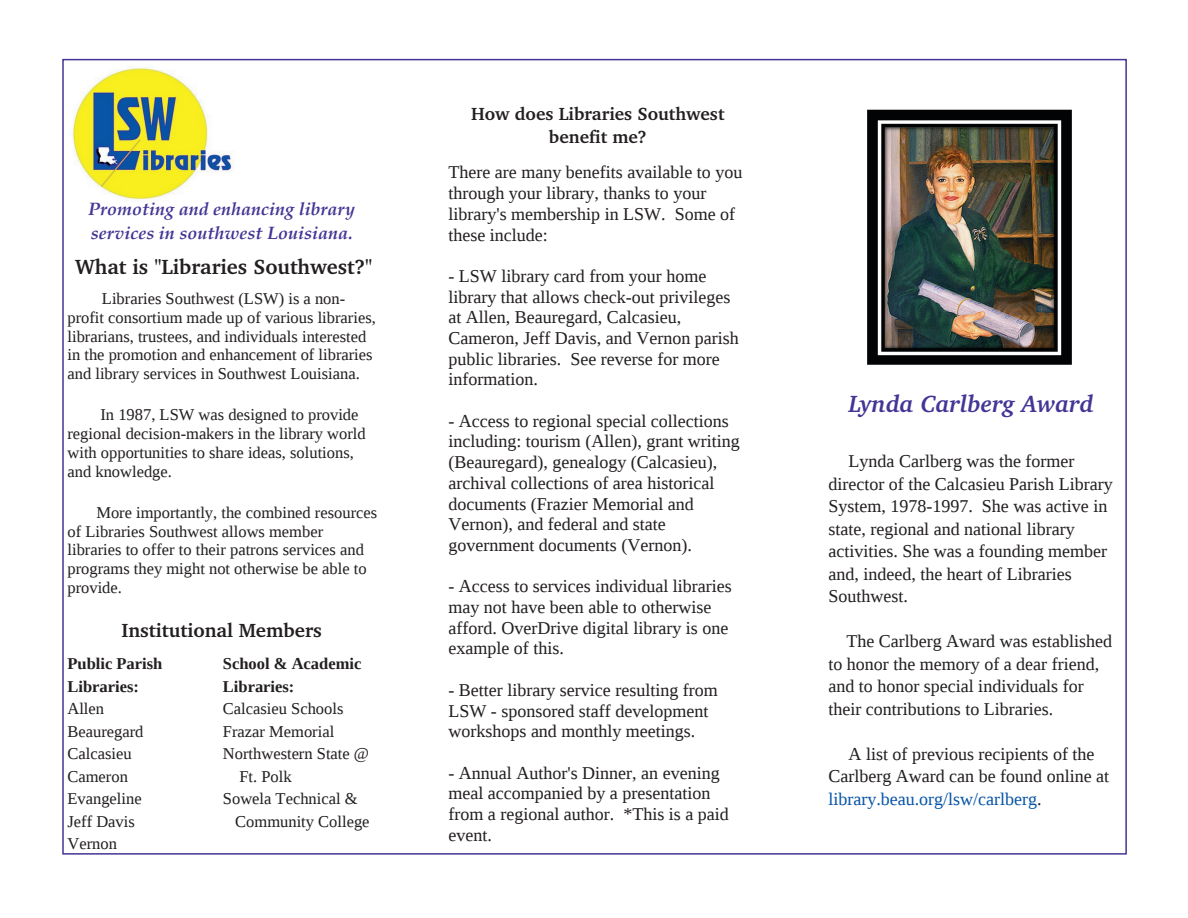
<style>
.page{position:relative;width:1188px;height:918px;background:#fff}
.page>*{position:absolute;margin:0;border:0;box-sizing:border-box;transform-origin:0 0}
.t1{font:italic 700 24px "Charter BT";color:#423595}
.t2{font:700 21px "Charter BT";color:#231f20}
.t3{font:700 19.5px "Charter BT";color:#231f20}
.t4{font:18px/20.7px "Liberation Serif";color:#231f20}
.t5{font:italic 700 18px/23.4px "URW Palladio L";color:#423595}
.t6{font:700 18px/22.5px "Charter BT";color:#231f20;text-align:center}
.t7{font:16.5px/18.9px "Liberation Serif";color:#231f20}
.t8{font:700 16.5px/22.5px "Liberation Serif";color:#231f20}
.s1{color:#0855a6}
</style>
<div class="page">
<img style="left:72px;top:64px;width:162px;height:137px">
<img style="left:867px;top:109px;width:205px;height:256px">
<p class="t5" style="left:88px;top:199px;width:269px">Promoting and enhancing library services in southwest Louisiana.</p>
<p class="t2" style="left:75px;top:258px;width:299px">What is "Libraries Southwest?"</p>
<p class="t7" style="left:68px;top:288px;width:310px;text-indent:34px">Libraries Southwest (LSW) is a non&shy;profit consortium made up of various libraries, librarians, trustees, and individuals interested in the promotion and enhancement of libraries and library services in Southwest Louisiana.</p>
<p class="t7" style="left:68px;top:405px;width:300px;text-indent:33px">In 1987, LSW was designed to provide regional decision-makers in the library world with opportunities to share ideas, solutions, and knowledge.</p>
<p class="t7" style="left:68px;top:502px;width:311px;text-indent:29px">More importantly, the combined resources of Libraries Southwest allows member libraries to offer to their patrons services and programs they might not otherwise be able to provide.</p>
<p class="t3" style="left:121px;top:622px;width:202px">Institutional Members</p>
<p class="t8" style="left:67px;top:652px;width:96px">Public Parish<br>Libraries:</p>
<p class="t7" style="left:67px;top:697px;width:78px;line-height:22.5px">Allen<br>Beauregard<br>Calcasieu<br>Cameron<br>Evangeline<br>Jeff Davis<br>Vernon</p>
<p class="t8" style="left:223px;top:652px;width:140px">School &amp; Academic<br>Libraries:</p>
<p class="t7" style="left:223px;top:699px;width:122px">Calcasieu Schools</p>
<p class="t7" style="left:223px;top:722px;width:113px">Frazar Memorial</p>
<p class="t7" style="left:223px;top:744px;width:148px">Northwestern State @</p>
<p class="t7" style="left:239px;top:767px;width:54px">Ft. Polk</p>
<p class="t7" style="left:223px;top:789px;width:136px">Sowela Technical &amp;</p>
<p class="t7" style="left:235px;top:812px;width:136px">Community College</p>
<p class="t6" style="left:471px;top:104px;width:255px">How does Libraries Southwest benefit me?</p>
<p class="t4" style="left:448px;top:162px;width:295px">There are many benefits available to you through your library, thanks to your library's membership in LSW. Some of these include:</p>
<p class="t4" style="left:448px;top:265px;width:292px">- LSW library card from your home library that allows check-out privileges at Allen, Beauregard, Calcasieu, Cameron, Jeff Davis, and Vernon parish public libraries. See reverse for more information.</p>
<p class="t4" style="left:448px;top:410px;width:293px">- Access to regional special collections including: tourism (Allen), grant writing (Beauregard), genealogy (Calcasieu), archival collections of area historical documents (Frazier Memorial and Vernon), and federal and state government documents (Vernon).</p>
<p class="t4" style="left:448px;top:576px;width:285px">- Access to services individual libraries may not have been able to otherwise afford. OverDrive digital library is one example of this.</p>
<p class="t4" style="left:448px;top:679px;width:271px">- Better library service resulting from<br>LSW - sponsored staff development workshops and monthly meetings.</p>
<p class="t4" style="left:448px;top:762px;width:282px">- Annual Author's Dinner, an evening meal accompanied by a presentation from a regional author. *This is a paid event.</p>
<h1 class="t1" style="left:849px;top:394px;width:246px">Lynda Carlberg Award</h1>
<p class="t4" style="left:828px;top:450px;width:286px;line-height:22.5px;text-indent:20px">Lynda Carlberg was the former director of the Calcasieu Parish Library<br>System, 1978-1997. She was active in state, regional and national library activities. She was a founding member and, indeed, the heart of Libraries<br>Southwest.</p>
<p class="t4" style="left:828px;top:630px;width:285px;line-height:22.5px;text-indent:18px">The Carlberg Award was established to honor the memory of a dear friend, and to honor special individuals for their contributions to Libraries.</p>
<p class="t4" style="left:828px;top:742px;width:282px;line-height:22.5px;text-indent:20px">A list of previous recipients of the<br>Carlberg Award can be found online at <span class="s1">library.beau.org/lsw/carlberg</span>.</p>
</div>
